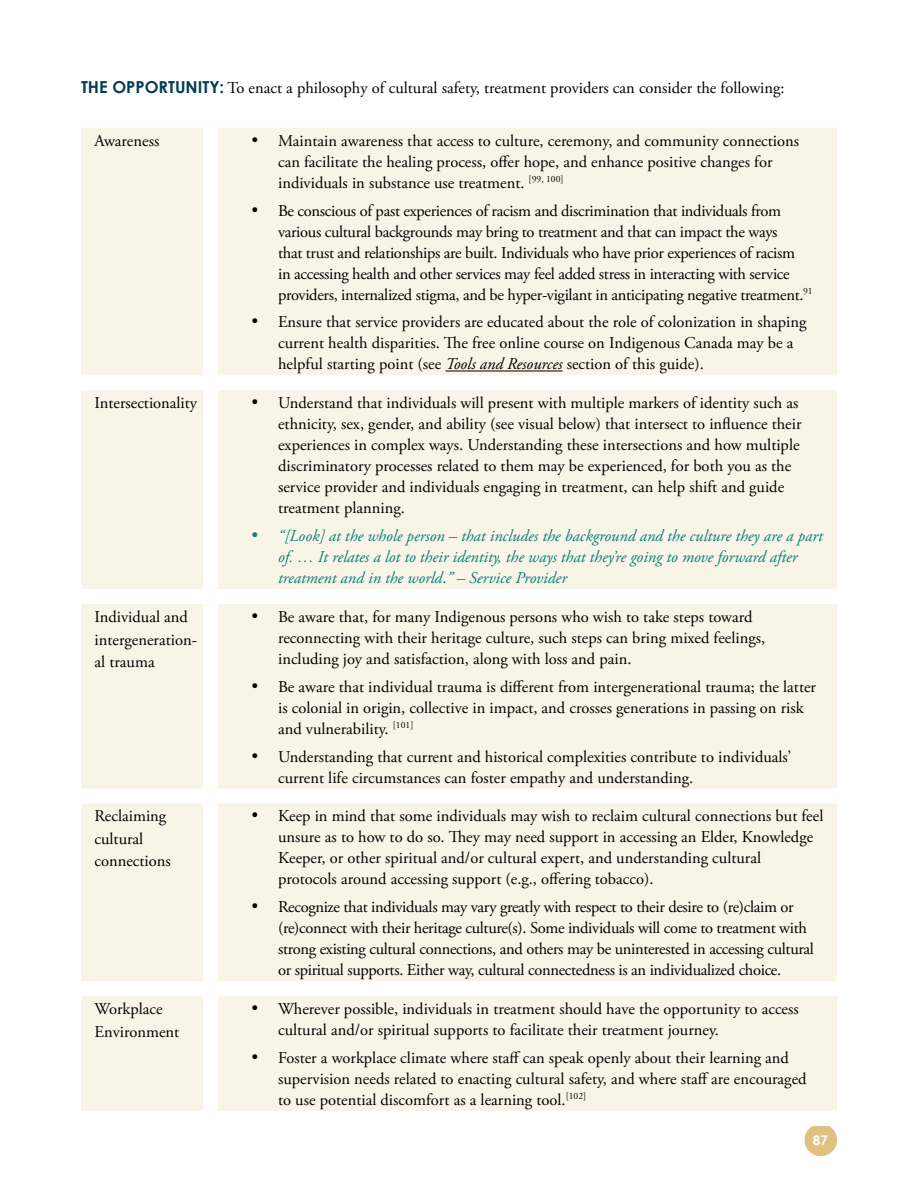
<style>
.page{position:relative;width:918px;height:1188px;background:#fff}
.page>*{position:absolute;margin:0;border:0;box-sizing:border-box;transform-origin:0 0}
.Body_Copy{font:16.5px/21px "Adobe Garamond Pro";color:#000}
.Body_Copy-2{font:16.5px/21px "Adobe Garamond Pro";letter-spacing:-.02em;color:#000}
.t1{font:italic 16.5px/21px "Adobe Garamond Pro";color:#0a8074}
.t2{font:700 13.5px "Century Gothic Pro";color:#fff}
.s1{font-family:"Century Gothic";font-weight:700;color:#013d54}
.s2{font-style:italic}
.s3{font-style:normal}
</style>
<div class="page">
<div style="left:805px;top:1124px;width:32px;height:32px;background:#e0c17f;border-radius:50%"></div>
<div style="left:81px;top:128px;width:756px;height:983px;background:#f9f4e8"></div>
<div style="left:203px;top:128px;width:15px;height:247px;background:#fff"></div>
<div style="left:81px;top:375px;width:130px;height:15px;background:#fff"></div>
<div style="left:211px;top:375px;width:626px;height:15px;background:#fff"></div>
<div style="left:203px;top:390px;width:15px;height:199px;background:#fff"></div>
<div style="left:81px;top:589px;width:130px;height:15px;background:#fff"></div>
<div style="left:211px;top:589px;width:626px;height:15px;background:#fff"></div>
<div style="left:203px;top:604px;width:15px;height:185px;background:#fff"></div>
<div style="left:81px;top:789px;width:130px;height:15px;background:#fff"></div>
<div style="left:211px;top:789px;width:626px;height:15px;background:#fff"></div>
<div style="left:203px;top:804px;width:15px;height:177px;background:#fff"></div>
<div style="left:81px;top:981px;width:130px;height:15px;background:#fff"></div>
<div style="left:211px;top:981px;width:626px;height:15px;background:#fff"></div>
<div style="left:203px;top:996px;width:15px;height:115px;background:#fff"></div>
<div style="left:211px;top:1111px;width:626px;height:15px;background:#fff"></div>
<hr style="left:445px;top:371px;width:118px;height:1px;background:#000">
<p class="Body_Copy" style="left:81px;top:78px;width:705px"><span class="s1">THE OPPORTUNITY:</span> To enact a philosophy of cultural safety, treatment providers can consider the following:</p>
<p class="Body_Copy" style="left:94px;top:131px;width:66px">Awareness</p>
<p class="Body_Copy" style="left:278px;top:131px;width:523px;text-indent:-27px">• Maintain awareness that access to culture, ceremony, and community connections can facilitate the healing process, offer hope, and enhance positive changes for individuals in substance use treatment. <sup>[99,</sup> <sup>100]</sup></p>
<p class="Body_Copy-2" style="left:278px;top:200px;width:536px;text-indent:-27px">• Be conscious of past experiences of racism and discrimination that individuals from various cultural backgrounds may bring to treatment and that can impact the ways<br>that trust and relationships are built. Individuals who have prior experiences of racism<br>in accessing health and other services may feel added stress in interacting with service providers, internalized stigma, and be hyper-vigilant in anticipating negative treatment.<sup>91</sup></p>
<p class="Body_Copy" style="left:278px;top:312px;width:530px;text-indent:-27px">• Ensure that service providers are educated about the role of colonization in shaping current health disparities. The free online course on Indigenous Canada may be a helpful starting point (see <span class="s2">Tools and Resources</span> section of this guide).</p>
<p class="Body_Copy" style="left:94px;top:393px;width:104px">Intersectionality</p>
<p class="Body_Copy" style="left:278px;top:393px;width:525px;text-indent:-27px">• Understand that individuals will present with multiple markers of identity such as ethnicity, sex, gender, and ability (see visual below) that intersect to influence their experiences in complex ways. Understanding these intersections and how multiple discriminatory processes related to them may be experienced, for both you as the service provider and individuals engaging in treatment, can help shift and guide treatment planning.</p>
<p class="t1" style="left:278px;top:526px;width:546px;text-indent:-27px">• “[Look] at the whole person – that includes the background and the culture they are a part of. … It relates a lot to their identity, the ways that they’re going to move forward after treatment and in the world<span class="s3">.</span>” – Service Provider</p>
<p class="Body_Copy" style="left:94px;top:606px;width:104px;line-height:22.5px">Individual and intergeneration&shy;al trauma</p>
<p class="Body_Copy" style="left:278px;top:607px;width:489px;text-indent:-27px">• Be aware that, for many Indigenous persons who wish to take steps toward reconnecting with their heritage culture, such steps can bring mixed feelings, including joy and satisfaction, along with loss and pain.</p>
<p class="Body_Copy" style="left:278px;top:677px;width:540px;text-indent:-27px">• Be aware that individual trauma is different from intergenerational trauma; the latter is colonial in origin, collective in impact, and crosses generations in passing on risk and vulnerability. <sup>[101]</sup></p>
<p class="Body_Copy" style="left:278px;top:746px;width:515px;text-indent:-27px">• Understanding that current and historical complexities contribute to individuals’ current life circumstances can foster empathy and understanding.</p>
<p class="Body_Copy" style="left:94px;top:806px;width:78px;line-height:22.5px">Reclaiming cultural connections</p>
<p class="Body_Copy" style="left:278px;top:806px;width:547px;text-indent:-27px">• Keep in mind that some individuals may wish to reclaim cultural connections but feel unsure as to how to do so. They may need support in accessing an Elder, Knowledge Keeper, or other spiritual and/or cultural expert, and understanding cultural protocols around accessing support (e.g., offering tobacco).</p>
<p class="Body_Copy-2" style="left:278px;top:897px;width:537px;text-indent:-27px">• Recognize that individuals may vary greatly with respect to their desire to (re)claim or (re)connect with their heritage culture(s). Some individuals will come to treatment with strong existing cultural connections, and others may be uninterested in accessing cultural or spiritual supports. Either way, cultural connectedness is an individualized choice.</p>
<p class="Body_Copy" style="left:94px;top:998px;width:86px;line-height:22.5px">Workplace<br>Environment</p>
<p class="Body_Copy" style="left:278px;top:999px;width:522px;text-indent:-27px">• Wherever possible, individuals in treatment should have the opportunity to access cultural and/or spiritual supports to facilitate their treatment journey.</p>
<p class="Body_Copy" style="left:278px;top:1048px;width:530px;text-indent:-27px">• Foster a workplace climate where staff can speak openly about their learning and supervision needs related to enacting cultural safety, and where staff are encouraged to use potential discomfort as a learning tool.<sup>[102]</sup></p>
<p class="t2" style="left:813px;top:1132px;width:17px">87</p>
</div>
